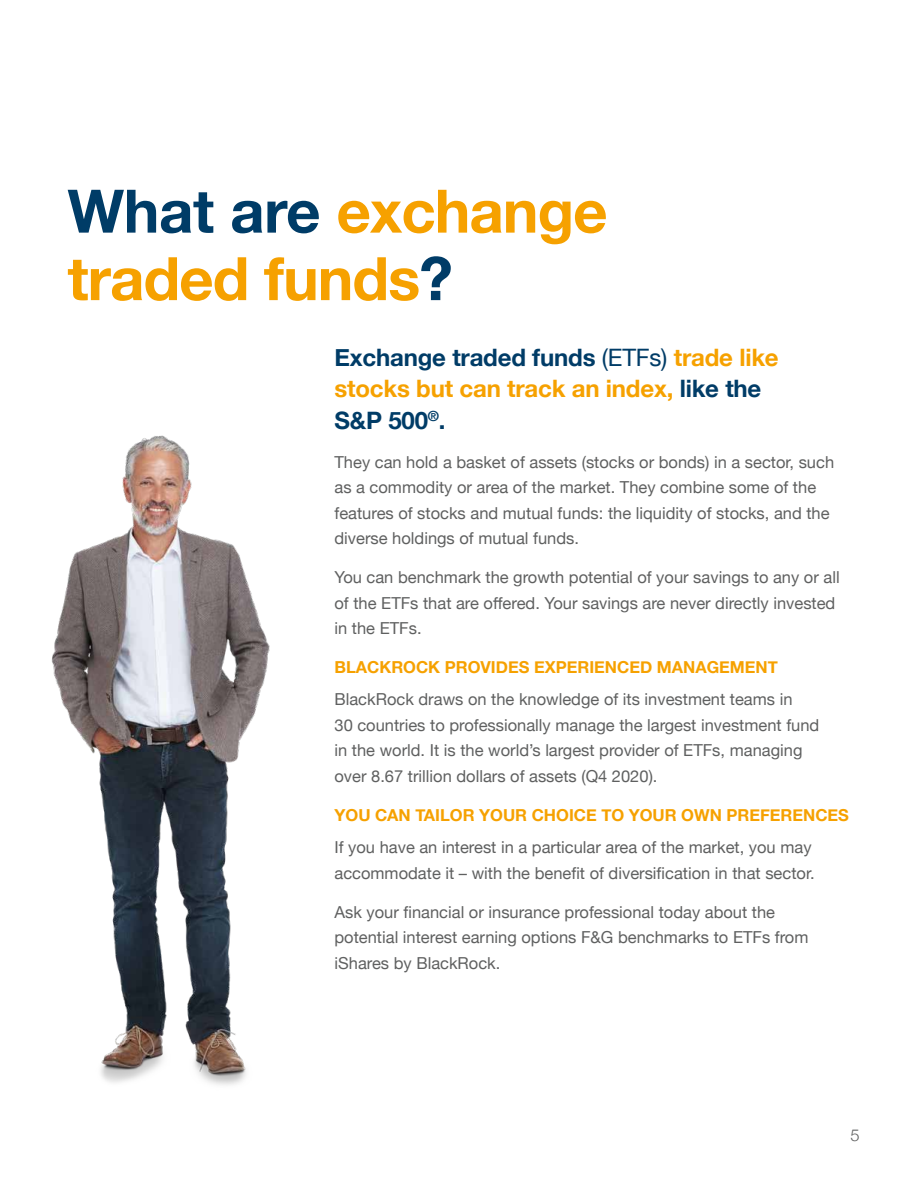
<style>
.page{position:relative;width:918px;height:1188px;background:#fff}
.page>*{position:absolute;margin:0;border:0;box-sizing:border-box;transform-origin:0 0}
.t1{font:700 60px/67.5px "Helvetica Neue";letter-spacing:-.015em;color:#f6a100}
.t2{font:700 24px/31.5px "Helvetica Neue";letter-spacing:-.01em;color:#f6a100}
.t3{font:16.5px/25.5px "Helvetica Neue";color:#5f6060}
.t4{font:700 16.5px "Helvetica Neue";color:#f6a100}
.t5{font:300 16.5px "Helvetica Neue";color:#5f6060}
.s1{color:#003c67}
.s2{font-weight:400;color:#003c67}
</style>
<div class="page">
<img style="left:51px;top:435px;width:219px;height:650px">
<h1 class="t1" style="left:68px;top:179px;width:542px"><span class="s1">What are</span> exchange traded funds<span class="s1">?</span></h1>
<h2 class="t2" style="left:334px;top:342px;width:446px"><span class="s1">Exchange traded funds</span> <span class="s2">(ETFs)</span> trade like stocks but can track an index, <span class="s1">like the<br>S&amp;P 500</span><sup>®</sup><span class="s1">.</span></h2>
<p class="t3" style="left:334px;top:450px;width:501px">They can hold a basket of assets (stocks or bonds) in a sector, such as a commodity or area of the market. They combine some of the features of stocks and mutual funds: the liquidity of stocks, and the diverse holdings of mutual funds.</p>
<p class="t3" style="left:334px;top:566px;width:507px">You can benchmark the growth potential of your savings to any or all of the ETFs that are offered. Your savings are never directly invested in the ETFs.</p>
<p class="t4" style="left:334px;top:654px;width:445px">BLACKROCK PROVIDES EXPERIENCED MANAGEMENT</p>
<p class="t3" style="left:334px;top:688px;width:486px">BlackRock draws on the knowledge of its investment teams in<br>30 countries to professionally manage the largest investment fund in the world. It is the world’s largest provider of ETFs, managing over 8.67 trillion dollars of assets (Q4 2020).</p>
<p class="t4" style="left:334px;top:802px;width:516px">YOU CAN TAILOR YOUR CHOICE TO YOUR OWN PREFERENCES</p>
<p class="t3" style="left:334px;top:836px;width:482px">If you have an interest in a particular area of the market, you may accommodate it – with the benefit of diversification in that sector.</p>
<p class="t3" style="left:334px;top:900px;width:476px">Ask your financial or insurance professional today about the potential interest earning options F&amp;G benchmarks to ETFs from iShares by BlackRock.</p>
<p class="t5" style="left:850px;top:1122px;width:11px">5</p>
</div>
